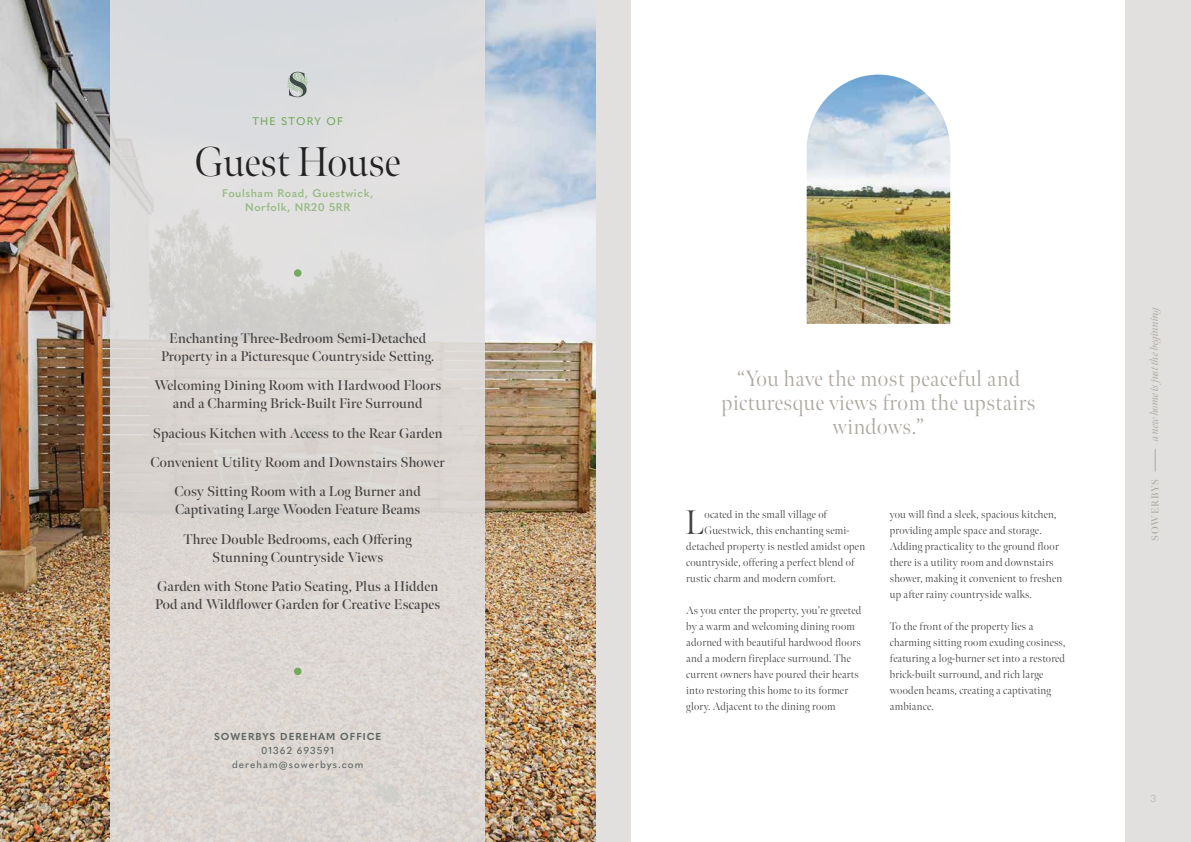
<style>
.page{position:relative;width:1191px;height:842px;background:#fff}
.page>*{position:absolute;margin:0;border:0;box-sizing:border-box;transform-origin:0 0}
.t1{font:300 41.5px "Meno Banner";color:#222223}
.t2{font:300 34px "Meno Banner";color:#434141}
.t3{font:300 22px/24px "Meno Banner";letter-spacing:.025em;color:#ada8a0;text-align:center}
.t4{font:600 14px/29.3px "Meno Banner";letter-spacing:.01em;color:#434141;text-align:center}
.t5{font:300 11px/16px "Meno Banner";letter-spacing:.02em;color:#434141}
.t6{font:600 11px/14px "Quasimoda";letter-spacing:.05em;color:#96ba81;text-align:center}
.t7{font:italic 11px "Meno Banner";letter-spacing:-.01em;color:#ada8a0}
.t8{font:500 11px "Quasimoda";letter-spacing:.1em;color:#76aa62}
.t9{font:500 10px/14px "Quasimoda";letter-spacing:.1em;color:#5e6662;text-align:center}
.t10{font:700 10px "Quasimoda";letter-spacing:.1em;color:#5e6662}
.t11{font:600 10px "Meno Banner";letter-spacing:.08em;color:#ada8a0}
.t12{font:300 10px "Quasimoda";color:#ada8a0}
</style>
<div class="page">
<div style="left:595px;top:0;width:596px;height:842px;background:#e2e0df"></div>
<svg style="left:1155px;top:449px;width:1px;height:22px"></svg>
<img style="left:0;top:0;width:595px;height:842px">
<div style="left:111px;top:0;width:374px;height:842px;background:#dcd9d4"></div>
<div style="left:294px;top:269px;width:7px;height:8px;background:#76aa62;border-radius:50%"></div>
<div style="left:294px;top:668px;width:7px;height:7px;background:#76aa62;border-radius:50%"></div>
<svg style="left:287px;top:72px;width:21px;height:25px"></svg>
<div style="left:631px;top:0;width:494px;height:842px;background:#fff"></div>
<img style="left:806px;top:75px;width:144px;height:249px">
<p class="t8" style="left:252px;top:113px;width:92px">THE STORY OF</p>
<h1 class="t1" style="left:195px;top:137px;width:207px">Guest House</h1>
<p class="t6" style="left:222px;top:186px;width:152px">Foulsham Road, Guestwick,<br>Norfolk, NR20 5RR</p>
<p class="t4" style="left:161px;top:329px;width:275px;line-height:18px">Enchanting Three-Bedroom Semi-Detached<br>Property in a Picturesque Countryside Setting.</p>
<p class="t4" style="left:154px;top:377px;width:288px;line-height:18px">Welcoming Dining Room with Hardwood Floors and a Charming Brick-Built Fire Surround</p>
<p class="t4" style="left:151px;top:418px;width:296px">Spacious Kitchen with Access to the Rear Garden<br>Convenient Utility Room and Downstairs Shower<br>Cosy Sitting Room with a Log Burner and</p>
<p class="t4" style="left:175px;top:495px;width:247px">Captivating Large Wooden Feature Beams<br>Three Double Bedrooms, each Offering</p>
<p class="t4" style="left:157px;top:542px;width:283px">Stunning Countryside Views<br>Garden with Stone Patio Seating, Plus a Hidden</p>
<p class="t4" style="left:155px;top:590px;width:286px">Pod and Wildflower Garden for Creative Escapes</p>
<p class="t10" style="left:214px;top:728px;width:169px">SOWERBYS DEREHAM OFFICE</p>
<p class="t9" style="left:232px;top:742px;width:133px">01362 693591 dereham@sowerbys.com</p>
<h3 class="t3" style="left:721px;top:367px;width:315px">“You have the most peaceful and picturesque views from the upstairs windows.”</h3>
<h2 class="t2" style="left:685px;top:502px;width:20px">L</h2>
<p class="t5" style="left:704px;top:506px;width:124px">ocated in the small village of</p>
<p class="t5" style="left:704px;top:522px;width:146px">Guestwick, this enchanting semi-</p>
<p class="t5" style="left:686px;top:538px;width:180px">detached property is nestled amidst open</p>
<p class="t5" style="left:686px;top:554px;width:170px">countryside, offering a perfect blend of</p>
<p class="t5" style="left:686px;top:570px;width:151px">rustic charm and modern comfort.</p>
<p class="t5" style="left:686px;top:602px;width:177px">As you enter the property, you’re greeted by a warm and welcoming dining room adorned with beautiful hardwood floors and a modern fireplace surround. The current owners have poured their hearts into restoring this home to its former glory. Adjacent to the dining room</p>
<p class="t5" style="left:889px;top:507px;width:174px">you will find a sleek, spacious kitchen, providing ample space and storage.<br>Adding practicality to the ground floor there is a utility room and downstairs shower, making it convenient to freshen up after rainy countryside walks.</p>
<p class="t5" style="left:889px;top:619px;width:177px">To the front of the property lies a charming sitting room exuding cosiness, featuring a log-burner set into a restored brick-built surround, and rich large wooden beams, creating a captivating ambiance.</p>
<p class="t7" style="left:1147px;top:441px;width:138px;rotate:-90deg">a new home is just the beginning</p>
<p class="t11" style="left:1149px;top:541px;width:63px;rotate:-90deg">SOWERBYS</p>
<p class="t12" style="left:1150px;top:791px;width:7px">3</p>
</div>
